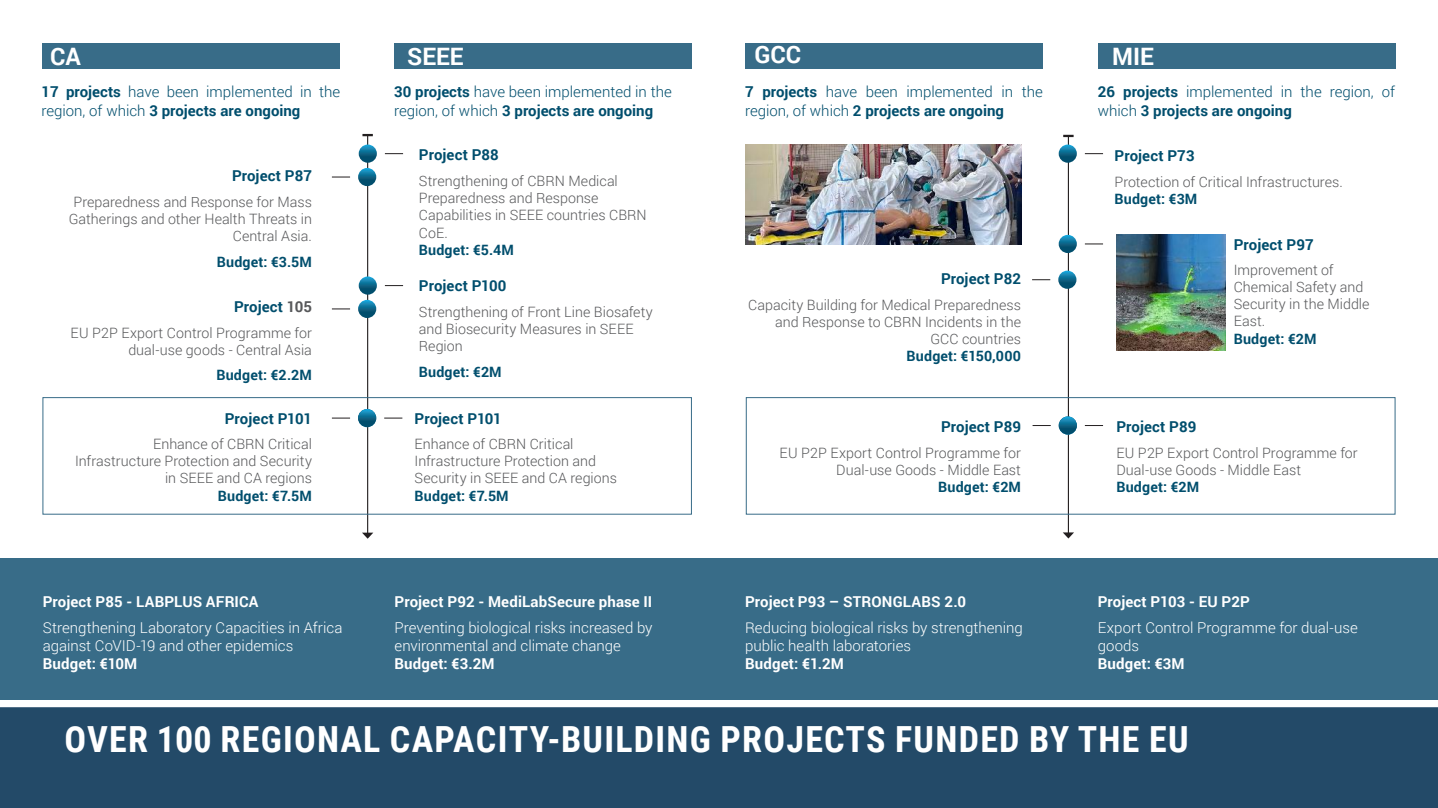
<style>
.page{position:relative;width:1438px;height:808px;background:#fff}
.page>*{position:absolute;margin:0;border:0;box-sizing:border-box;transform-origin:0 0}
.titolo_medio{font:700 36px "Roboto Condensed";letter-spacing:.035em;color:#fff}
.t1{font:700 24px "Roboto";color:#fff}
.title_projects{font:300 15px/18px "Roboto";color:#fff}
.projects{font:300 15px/19.2px "Roboto";color:#014e6d}
.title_projects-2{font:700 15px "Roboto";letter-spacing:.01em;color:#fff}
.title_projects-3{font:700 15px "Roboto";letter-spacing:.005em;color:#014e6d}
.projects-2{font:700 15px "Roboto";color:#014e6d}
.projects_box{font:300 14.25px/17.1px "Roboto";color:#57585a}
.title_projects-4{font:300 14.25px/17.1px "Roboto";color:#57585a;text-align:right}
.projects_box-2{font:700 14.25px "Roboto";letter-spacing:.015em;color:#014e6d}
.title_projects-5{font:700 14.25px "Roboto";letter-spacing:.01em;color:#014e6d}
.s1{font-weight:700}
.s2{color:#57585a}
.s3{font-weight:300}
</style>
<div class="page">
<div style="left:43px;top:43px;width:297px;height:25px;background:#386c88"></div>
<div style="left:394px;top:43px;width:297px;height:25px;background:#386c88"></div>
<div style="left:745px;top:43px;width:297px;height:25px;background:#386c88"></div>
<div style="left:1097px;top:43px;width:298px;height:25px;background:#386c88"></div>
<div style="left:0;top:558px;width:1437px;height:141px;background:#386c88"></div>
<div style="left:0;top:707px;width:1437px;height:101px;background:#234a68"></div>
<hr style="left:1067px;top:136px;width:1px;height:397px;background:#231f20">
<svg style="left:1063px;top:135px;width:10px;height:2px"></svg>
<svg style="left:1063px;top:532px;width:10px;height:6px"></svg>
<svg style="left:1058px;top:271px;width:18px;height:18px"></svg>
<svg style="left:1032px;top:279px;width:18px;height:1px"></svg>
<svg style="left:1058px;top:145px;width:18px;height:18px"></svg>
<svg style="left:1084px;top:153px;width:18px;height:1px"></svg>
<svg style="left:1058px;top:235px;width:18px;height:18px"></svg>
<svg style="left:1084px;top:244px;width:18px;height:1px"></svg>
<hr style="left:367px;top:135px;width:1px;height:398px;background:#231f20">
<svg style="left:362px;top:134px;width:11px;height:2px"></svg>
<svg style="left:362px;top:533px;width:11px;height:6px"></svg>
<svg style="left:384px;top:418px;width:18px;height:1px"></svg>
<svg style="left:1084px;top:425px;width:18px;height:1px"></svg>
<svg style="left:358px;top:409px;width:18px;height:18px"></svg>
<svg style="left:332px;top:418px;width:18px;height:1px"></svg>
<svg style="left:1058px;top:416px;width:18px;height:19px"></svg>
<svg style="left:1032px;top:425px;width:18px;height:1px"></svg>
<svg style="left:358px;top:168px;width:18px;height:18px"></svg>
<svg style="left:332px;top:177px;width:18px;height:1px"></svg>
<svg style="left:358px;top:300px;width:18px;height:18px"></svg>
<svg style="left:332px;top:309px;width:18px;height:1px"></svg>
<svg style="left:359px;top:276px;width:18px;height:19px"></svg>
<svg style="left:385px;top:285px;width:18px;height:1px"></svg>
<svg style="left:359px;top:145px;width:18px;height:18px"></svg>
<svg style="left:385px;top:153px;width:18px;height:1px"></svg>
<div style="left:745px;top:397px;width:650px;height:117px;border:1px solid #386c88"></div>
<div style="left:43px;top:397px;width:648px;height:117px;border:1px solid #386c88"></div>
<img style="left:745px;top:145px;width:275px;height:100px">
<img style="left:1116px;top:235px;width:109px;height:116px">
<p class="t1" style="left:50px;top:39px;width:32px">CA</p>
<p class="projects" style="left:41px;top:81px;width:300px"><span class="s1">17 projects</span> have been implemented in the region, of which <span class="s1">3 projects are ongoing</span></p>
<p class="title_projects-3" style="left:232px;top:165px;width:81px">Project P87</p>
<p class="title_projects-4" style="left:69px;top:193px;width:244px">Preparedness and Response for Mass<br>Gatherings and other Health Threats in<br>Central Asia.</p>
<p class="projects_box-2" style="left:217px;top:251px;width:97px">Budget: €3.5M</p>
<p class="title_projects-3" style="left:234px;top:296px;width:79px">Project <span class="s2">105</span></p>
<p class="title_projects-4" style="left:71px;top:323px;width:243px">EU P2P Export Control Programme for dual-use goods - Central Asia</p>
<p class="title_projects-5" style="left:216px;top:365px;width:97px">Budget: €2.2M</p>
<p class="title_projects-3" style="left:225px;top:408px;width:89px">Project P101</p>
<p class="projects_box" style="left:75px;top:435px;width:238px;text-align:right">Enhance of CBRN Critical<br>Infrastructure Protection and Security in SEEE and CA regions</p>
<p class="projects_box-2" style="left:218px;top:485px;width:96px">Budget: €7.5M</p>
<p class="title_projects-2" style="left:43px;top:591px;width:217px">Project P85 - LABPLUS AFRICA</p>
<p class="title_projects" style="left:43px;top:618px;width:301px">Strengthening Laboratory Capacities in Africa against CoVID-19 and other epidemics</p>
<p class="title_projects-2" style="left:43px;top:653px;width:96px">Budget: €10M</p>
<p class="t1" style="left:407px;top:39px;width:58px">SEEE</p>
<p class="projects" style="left:394px;top:81px;width:279px"><span class="s1">30 projects</span> have been implemented in the</p>
<p class="projects-2" style="left:394px;top:100px;width:260px"><span class="s3">region, of which</span> 3 projects are ongoing</p>
<p class="title_projects-3" style="left:419px;top:144px;width:81px">Project P88</p>
<p class="title_projects-4" style="left:419px;top:172px;width:229px;text-align:left">Strengthening of CBRN Medical<br>Preparedness and Response<br>Capabilities in SEEE countries CBRN<br>CoE.</p>
<p class="projects_box-2" style="left:419px;top:240px;width:96px">Budget: €5.4M</p>
<p class="title_projects-3" style="left:419px;top:275px;width:89px">Project P100</p>
<p class="title_projects-4" style="left:419px;top:303px;width:235px;text-align:left">Strengthening of Front Line Biosafety and Biosecurity Measures in SEEE<br>Region</p>
<p class="projects_box-2" style="left:419px;top:361px;width:84px">Budget: €2M</p>
<p class="title_projects-3" style="left:414px;top:408px;width:89px">Project P101</p>
<p class="projects_box" style="left:414px;top:435px;width:204px">Enhance of CBRN Critical<br>Infrastructure Protection and<br>Security in SEEE and CA regions</p>
<p class="projects_box-2" style="left:414px;top:485px;width:96px">Budget: €7.5M</p>
<p class="title_projects-2" style="left:394px;top:591px;width:259px">Project P92 - MediLabSecure phase II</p>
<p class="title_projects" style="left:394px;top:618px;width:259px">Preventing biological risks increased by environmental and climate change</p>
<p class="title_projects-2" style="left:394px;top:653px;width:101px">Budget: €3.2M</p>
<p class="t1" style="left:754px;top:38px;width:48px">GCC</p>
<p class="projects" style="left:745px;top:81px;width:299px"><span class="s1">7 projects</span> have been implemented in the region, of which <span class="s1">2 projects are ongoing</span></p>
<p class="title_projects-3" style="left:941px;top:268px;width:81px">Project P82</p>
<p class="projects_box" style="left:748px;top:295px;width:274px;text-align:right">Capacity Building for Medical Preparedness and Response to CBRN Incidents in the<br>GCC countries</p>
<p class="projects_box-2" style="left:906px;top:346px;width:116px">Budget: €150,000</p>
<p class="title_projects-3" style="left:941px;top:416px;width:81px">Project P89</p>
<p class="projects_box" style="left:779px;top:444px;width:243px;text-align:right">EU P2P Export Control Programme for<br>Dual-use Goods - Middle East</p>
<p class="projects_box-2" style="left:938px;top:477px;width:84px">Budget: €2M</p>
<p class="title_projects-2" style="left:745px;top:591px;width:222px">Project P93 – STRONGLABS 2.0</p>
<p class="title_projects" style="left:745px;top:618px;width:279px">Reducing biological risks by strengthening public health laboratories</p>
<p class="title_projects-2" style="left:745px;top:653px;width:100px">Budget: €1.2M</p>
<p class="t1" style="left:1111px;top:39px;width:43px">MIE</p>
<p class="projects" style="left:1097px;top:81px;width:299px"><span class="s1">26 projects</span> implemented in the region, of which <span class="s1">3 projects are ongoing</span></p>
<p class="title_projects-3" style="left:1114px;top:145px;width:82px">Project P73</p>
<p class="projects_box" style="left:1114px;top:173px;width:230px">Protection of Critical Infrastructures.</p>
<p class="projects_box-2" style="left:1114px;top:189px;width:84px">Budget: €3M</p>
<p class="title_projects-3" style="left:1233px;top:234px;width:81px">Project P97</p>
<p class="projects_box" style="left:1233px;top:261px;width:137px">Improvement of<br>Chemical Safety and<br>Security in the Middle<br>East.</p>
<p class="projects_box-2" style="left:1233px;top:328px;width:84px">Budget: €2M</p>
<p class="title_projects-3" style="left:1116px;top:416px;width:81px">Project P89</p>
<p class="projects_box" style="left:1116px;top:444px;width:243px">EU P2P Export Control Programme for<br>Dual-use Goods - Middle East</p>
<p class="projects_box-2" style="left:1116px;top:477px;width:84px">Budget: €2M</p>
<p class="title_projects-2" style="left:1097px;top:591px;width:154px">Project P103 - EU P2P</p>
<p class="title_projects" style="left:1097px;top:618px;width:262px">Export Control Programme for dual-use goods</p>
<p class="title_projects-2" style="left:1097px;top:653px;width:88px">Budget: €3M</p>
<p class="titolo_medio" style="left:64px;top:714px;width:1125px">OVER 100 REGIONAL CAPACITY-BUILDING PROJECTS FUNDED BY THE EU</p>
</div>
